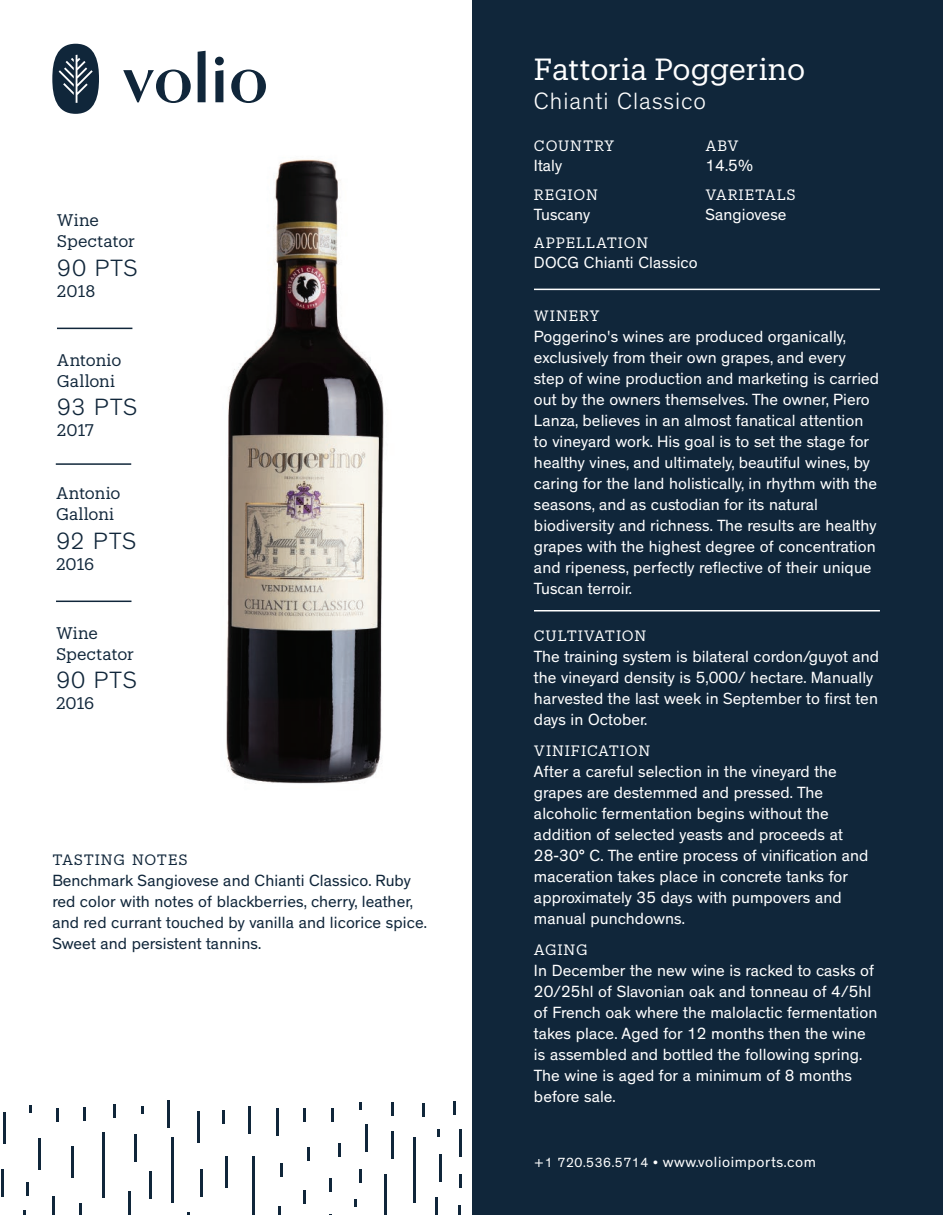
<style>
.page{position:relative;width:945px;height:1215px;background:#fff}
.page>*{position:absolute;margin:0;border:0;box-sizing:border-box;transform-origin:0 0}
.t1{font:30px "Produkt";letter-spacing:-.005em;color:#fff}
.t2{font:300 24px "Theinhardt";letter-spacing:.04em;color:#10263a}
.t3{font:300 24px "Theinhardt";letter-spacing:.04em;color:#fff}
.t4{font:16.5px/21px "Theinhardt";letter-spacing:.005em;color:#fff}
.t5{font:16.5px/21px "Theinhardt";letter-spacing:.005em;color:#10263a}
.t6{font:16.5px/21px "Produkt";color:#10263a}
.t7{font:15px "Theinhardt";letter-spacing:.04em;color:#fff}
.t8{font:14.7px "Produkt";letter-spacing:.06em;color:#fff}
.t9{font:14.7px "Produkt";letter-spacing:.045em;color:#10263a}
.s1{font-size:13.5px}
</style>
<div class="page">
<img style="left:71px;top:159px;width:313px;height:625px">
<div style="left:472px;top:0;width:471px;height:1215px;background:#10263a"></div>
<hr style="left:57px;top:328px;width:75px;height:1px;background:#10263a">
<svg style="left:52px;top:44px;width:47px;height:70px"></svg>
<svg style="left:198px;top:51px;width:8px;height:51px"></svg>
<svg style="left:215px;top:57px;width:9px;height:45px"></svg>
<svg style="left:123px;top:70px;width:68px;height:33px"></svg>
<svg style="left:231px;top:70px;width:35px;height:33px"></svg>
<hr style="left:276px;top:1109px;width:3px;height:27px;background:#10263a">
<hr style="left:248px;top:1106px;width:3px;height:27px;background:#10263a">
<hr style="left:1px;top:1170px;width:3px;height:27px;background:#10263a">
<hr style="left:128px;top:1191px;width:3px;height:24px;background:#10263a">
<hr style="left:439px;top:1154px;width:2px;height:27px;background:#10263a">
<hr style="left:200px;top:1169px;width:2px;height:27px;background:#10263a">
<hr style="left:168px;top:1100px;width:2px;height:27px;background:#10263a">
<hr style="left:134px;top:1134px;width:3px;height:27px;background:#10263a">
<hr style="left:391px;top:1132px;width:3px;height:27px;background:#10263a">
<hr style="left:459px;top:1129px;width:3px;height:27px;background:#10263a">
<hr style="left:149px;top:1171px;width:3px;height:27px;background:#10263a">
<hr style="left:365px;top:1124px;width:3px;height:27px;background:#10263a">
<hr style="left:252px;top:1156px;width:3px;height:59px;background:#10263a">
<svg style="left:435px;top:1197px;width:2px;height:18px"></svg>
<svg style="left:278px;top:1206px;width:2px;height:9px"></svg>
<hr style="left:172px;top:1137px;width:2px;height:66px;background:#10263a">
<hr style="left:384px;top:1174px;width:3px;height:41px;background:#10263a">
<hr style="left:52px;top:1196px;width:3px;height:19px;background:#10263a">
<svg style="left:458px;top:1206px;width:3px;height:9px"></svg>
<hr style="left:414px;top:1137px;width:2px;height:65px;background:#10263a">
<hr style="left:102px;top:1132px;width:3px;height:66px;background:#10263a">
<hr style="left:113px;top:1104px;width:3px;height:14px;background:#10263a">
<hr style="left:391px;top:1102px;width:3px;height:14px;background:#10263a">
<svg style="left:303px;top:1191px;width:3px;height:13px"></svg>
<svg style="left:79px;top:1203px;width:3px;height:12px"></svg>
<svg style="left:330px;top:1178px;width:2px;height:13px"></svg>
<svg style="left:359px;top:1169px;width:3px;height:13px"></svg>
<svg style="left:83px;top:1107px;width:3px;height:13px"></svg>
<svg style="left:338px;top:1144px;width:3px;height:13px"></svg>
<svg style="left:459px;top:1175px;width:3px;height:13px"></svg>
<svg style="left:281px;top:1163px;width:2px;height:14px"></svg>
<hr style="left:307px;top:1147px;width:3px;height:14px;background:#10263a">
<hr style="left:56px;top:1108px;width:3px;height:14px;background:#10263a">
<hr style="left:331px;top:1108px;width:3px;height:14px;background:#10263a">
<hr style="left:222px;top:1110px;width:3px;height:14px;background:#10263a">
<svg style="left:454px;top:1102px;width:2px;height:13px"></svg>
<hr style="left:26px;top:1182px;width:3px;height:14px;background:#10263a">
<svg style="left:422px;top:1104px;width:3px;height:13px"></svg>
<hr style="left:303px;top:1108px;width:3px;height:14px;background:#10263a">
<hr style="left:198px;top:1111px;width:2px;height:31px;background:#10263a">
<hr style="left:38px;top:1138px;width:3px;height:31px;background:#10263a">
<hr style="left:71px;top:1147px;width:2px;height:31px;background:#10263a">
<hr style="left:3px;top:1112px;width:3px;height:31px;background:#10263a">
<hr style="left:226px;top:1157px;width:2px;height:31px;background:#10263a">
<svg style="left:438px;top:1129px;width:2px;height:8px"></svg>
<svg style="left:354px;top:1199px;width:3px;height:8px"></svg>
<svg style="left:29px;top:1106px;width:3px;height:7px"></svg>
<svg style="left:141px;top:1106px;width:3px;height:7px"></svg>
<svg style="left:359px;top:1102px;width:3px;height:8px"></svg>
<hr style="left:534px;top:289px;width:346px;height:1px;background:#fff">
<hr style="left:534px;top:610px;width:346px;height:2px;background:#fff">
<hr style="left:56px;top:601px;width:75px;height:1px;background:#10263a">
<hr style="left:56px;top:463px;width:75px;height:2px;background:#10263a">
<p class="t6" style="left:57px;top:209px;width:80px">Wine<br>Spectator</p>
<h2 class="t2" style="left:57px;top:254px;width:82px">90 PTS</h2>
<p class="t6" style="left:57px;top:279px;width:40px">2018</p>
<p class="t6" style="left:57px;top:349px;width:66px">Antonio<br>Galloni</p>
<h2 class="t2" style="left:57px;top:393px;width:82px">93 PTS</h2>
<p class="t6" style="left:57px;top:419px;width:38px">2017</p>
<p class="t6" style="left:56px;top:482px;width:66px">Antonio<br>Galloni</p>
<h2 class="t2" style="left:56px;top:526px;width:82px">92 PTS</h2>
<p class="t6" style="left:56px;top:552px;width:40px">2016</p>
<p class="t6" style="left:56px;top:622px;width:80px">Wine<br>Spectator</p>
<h2 class="t2" style="left:56px;top:666px;width:82px">90 PTS</h2>
<p class="t6" style="left:56px;top:692px;width:40px">2016</p>
<p class="t9" style="left:52px;top:849px;width:137px">TASTING NOTES</p>
<p class="t5" style="left:52px;top:870px;width:376px">Benchmark Sangiovese and Chianti Classico. Ruby red color with notes of blackberries, cherry, leather, and red currant touched by vanilla and licorice spice.<br>Sweet and persistent tannins.</p>
<h1 class="t1" style="left:534px;top:49px;width:273px">Fattoria Poggerino</h1>
<h2 class="t3" style="left:534px;top:87px;width:174px">Chianti Classico</h2>
<p class="t8" style="left:534px;top:135px;width:82px">COUNTRY</p>
<p class="t4" style="left:534px;top:156px;width:30px">Italy</p>
<p class="t8" style="left:534px;top:184px;width:66px">REGION</p>
<p class="t4" style="left:534px;top:205px;width:58px">Tuscany</p>
<p class="t8" style="left:534px;top:232px;width:116px">APPELLATION</p>
<p class="t4" style="left:534px;top:253px;width:165px">DOCG Chianti Classico</p>
<p class="t8" style="left:705px;top:135px;width:35px">ABV</p>
<p class="t4" style="left:705px;top:156px;width:49px">14.5%</p>
<p class="t8" style="left:705px;top:184px;width:92px">VARIETALS</p>
<p class="t4" style="left:705px;top:205px;width:83px">Sangiovese</p>
<p class="t8" style="left:534px;top:305px;width:67px">WINERY</p>
<p class="t4" style="left:534px;top:326px;width:347px">Poggerino's wines are produced organically, exclusively from their own grapes, and every step of wine production and marketing is carried out by the owners themselves. The owner, Piero Lanza, believes in an almost fanatical attention to vineyard work. His goal is to set the stage for healthy vines, and ultimately, beautiful wines, by caring for the land holistically, in rhythm with the seasons, and as custodian for its natural biodiversity and richness. The results are healthy grapes with the highest degree of concentration and ripeness, perfectly reflective of their unique Tuscan terroir.</p>
<p class="t8" style="left:534px;top:625px;width:114px">CULTIVATION</p>
<p class="t4" style="left:534px;top:646px;width:347px">The training system is bilateral cordon/guyot and the vineyard density is 5,000/ hectare. Manually harvested the last week in September to first ten days in October.</p>
<p class="t8" style="left:534px;top:740px;width:118px">VINIFICATION</p>
<p class="t4" style="left:534px;top:761px;width:336px">After a careful selection in the vineyard the grapes are destemmed and pressed. The alcoholic fermentation begins without the addition of selected yeasts and proceeds at 28-30° C. The entire process of vinification and maceration takes place in concrete tanks for approximately 35 days with pumpovers and manual punchdowns.</p>
<p class="t8" style="left:534px;top:939px;width:55px">AGING</p>
<p class="t4" style="left:534px;top:960px;width:345px">In December the new wine is racked to casks of 20/25hl of Slavonian oak and tonneau of 4/5hl of French oak where the malolactic fermentation takes place. Aged for 12 months then the wine is assembled and bottled the following spring.<br>The wine is aged for a minimum of 8 months before sale.</p>
<p class="t7" style="left:534px;top:1153px;width:284px"><span class="s1">+1 720.536.5714 •</span> www.volioimports.com</p>
</div>
